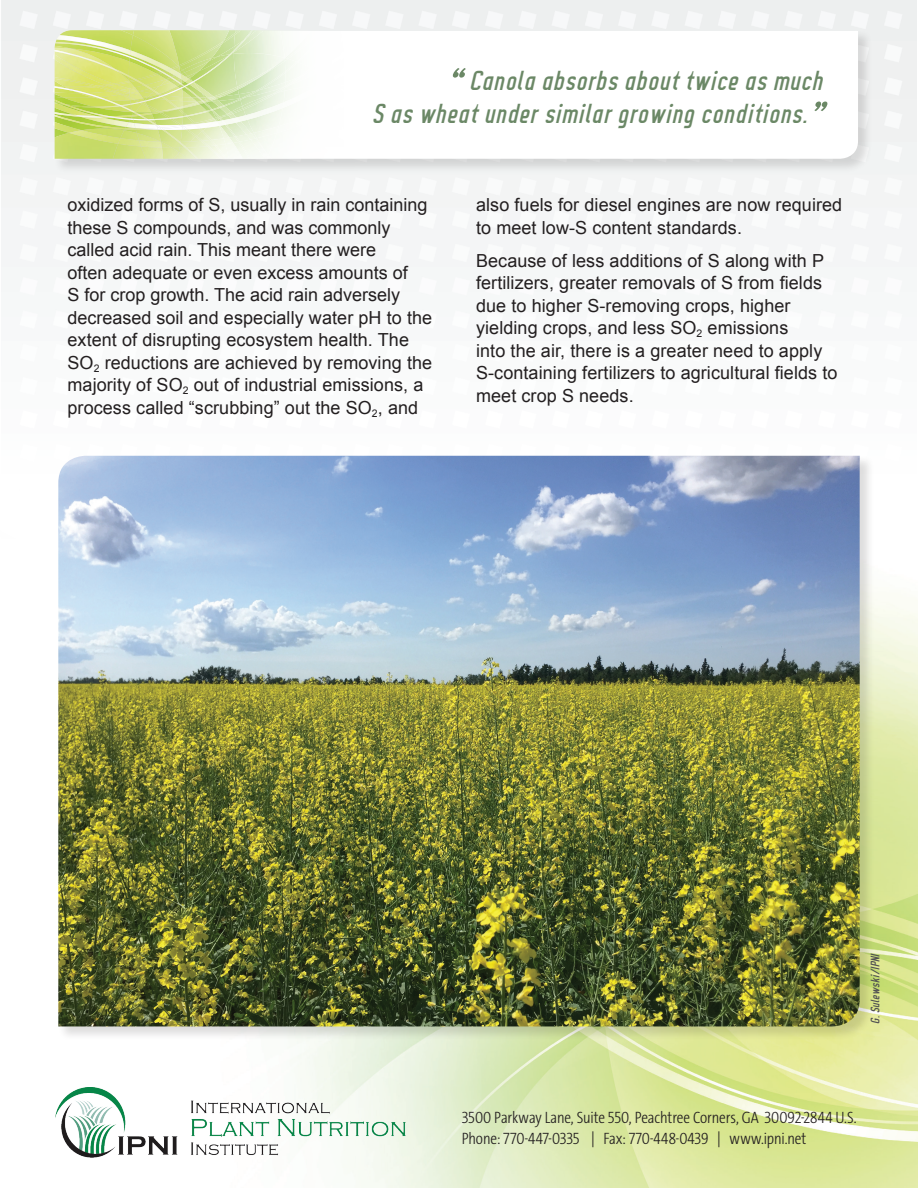
<style>
.page{position:relative;width:918px;height:1188px;background:#fff}
.page>*{position:absolute;margin:0;border:0;box-sizing:border-box;transform-origin:0 0}
.t1{font:italic 30px/33px "CA Geheimagent Normal";color:#6b8866;text-align:right}
.t2{font:18px/22.5px "Arial";letter-spacing:.005em;color:#231f20}
.t3{font:300 16.5px/21px "The Sans Cd OF3";letter-spacing:-.005em;color:#231f20}
.t4{font:italic 13.5px "CA Geheimagent Normal";color:#505052}
.s1{font-size:57px}
</style>
<div class="page">
<img style="left:292px;top:596px;width:626px;height:592px">
<div style="left:53px;top:29px;width:820px;height:144px;background:#231f20;opacity:.15"></div>
<svg style="left:350px;top:31px;width:508px;height:128px"></svg>
<img style="left:319px;top:72px;width:10px;height:7px">
<img style="left:271px;top:133px;width:58px;height:26px">
<img style="left:285px;top:30px;width:12px;height:28px">
<img style="left:319px;top:69px;width:10px;height:3px">
<img style="left:319px;top:79px;width:10px;height:7px">
<img style="left:285px;top:85px;width:43px;height:12px">
<img style="left:319px;top:30px;width:10px;height:39px">
<img style="left:297px;top:30px;width:30px;height:32px">
<svg style="left:329px;top:30px;width:21px;height:129px"></svg>
<img style="left:285px;top:97px;width:64px;height:36px">
<svg style="left:268px;top:155px;width:3px;height:4px"></svg>
<img style="left:55px;top:30px;width:38px;height:12px">
<img style="left:55px;top:117px;width:38px;height:42px">
<img style="left:55px;top:116px;width:19px;height:1px">
<img style="left:55px;top:92px;width:38px;height:6px">
<img style="left:79px;top:90px;width:14px;height:7px">
<img style="left:55px;top:72px;width:38px;height:18px">
<img style="left:81px;top:118px;width:12px;height:9px">
<img style="left:74px;top:116px;width:19px;height:2px">
<img style="left:55px;top:100px;width:38px;height:16px">
<svg style="left:55px;top:94px;width:16px;height:12px"></svg>
<img style="left:55px;top:42px;width:2px;height:8px">
<img style="left:55px;top:50px;width:38px;height:22px">
<img style="left:55px;top:88px;width:19px;height:3px">
<img style="left:68px;top:89px;width:19px;height:4px">
<svg style="left:55px;top:86px;width:12px;height:2px"></svg>
<img style="left:82px;top:93px;width:11px;height:4px">
<img style="left:55px;top:77px;width:38px;height:9px">
<img style="left:55px;top:122px;width:27px;height:11px">
<img style="left:69px;top:130px;width:24px;height:14px">
<img style="left:57px;top:35px;width:36px;height:20px">
<img style="left:257px;top:30px;width:28px;height:23px">
<img style="left:257px;top:53px;width:28px;height:8px">
<img style="left:257px;top:61px;width:7px;height:2px">
<img style="left:268px;top:97px;width:17px;height:36px">
<img style="left:268px;top:138px;width:9px;height:17px">
<img style="left:264px;top:59px;width:8px;height:4px">
<img style="left:257px;top:63px;width:15px;height:8px">
<img style="left:257px;top:30px;width:7px;height:22px">
<img style="left:260px;top:91px;width:25px;height:6px">
<img style="left:257px;top:102px;width:27px;height:18px">
<img style="left:257px;top:93px;width:21px;height:17px">
<svg style="left:272px;top:58px;width:47px;height:36px"></svg>
<img style="left:257px;top:71px;width:28px;height:20px">
<img style="left:257px;top:90px;width:3px;height:8px">
<img style="left:268px;top:126px;width:11px;height:12px">
<img style="left:257px;top:114px;width:11px;height:45px">
<svg style="left:93px;top:30px;width:164px;height:129px;background:#d6e499"></svg>
<div style="left:57px;top:455px;width:817px;height:586px;background:#231f20;opacity:.15"></div>
<img style="left:58px;top:456px;width:802px;height:570px">
<img style="left:56px;top:1088px;width:349px;height:70px">
<h1 class="t1" style="left:372px;top:64px;width:453px"><span class="s1">“</span> Canola absorbs about twice as much<br>S as wheat under similar growing conditions.<span class="s1">”</span></h1>
<p class="t2" style="left:67px;top:194px;width:366px">oxidized forms of S, usually in rain containing these S compounds, and was commonly called acid rain. This meant there were<br>often adequate or even excess amounts of<br>S for crop growth. The acid rain adversely decreased soil and especially water pH to the extent of disrupting ecosystem health. The SO<sub>2</sub> reductions are achieved by removing the majority of SO<sub>2</sub> out of industrial emissions, a process called “scrubbing” out the SO<sub>2</sub>, and</p>
<p class="t2" style="left:476px;top:194px;width:368px">also fuels for diesel engines are now required to meet low-S content standards.</p>
<p class="t2" style="left:476px;top:249px;width:363px">Because of less additions of S along with P fertilizers, greater removals of S from fields due to higher S-removing crops, higher yielding crops, and less SO<sub>2</sub> emissions<br>into the air, there is a greater need to apply S-containing fertilizers to agricultural fields to meet crop S needs.</p>
<p class="t4" style="left:868px;top:1024px;width:72px;rotate:-90deg">G. Sulewski/IPNI</p>
<p class="t3" style="left:462px;top:1108px;width:396px">3500 Parkway Lane, Suite 550, Peachtree Corners, GA 30092-2844 U.S.<br>Phone: 770-447-0335 | Fax: 770-448-0439 | www.ipni.net</p>
</div>
